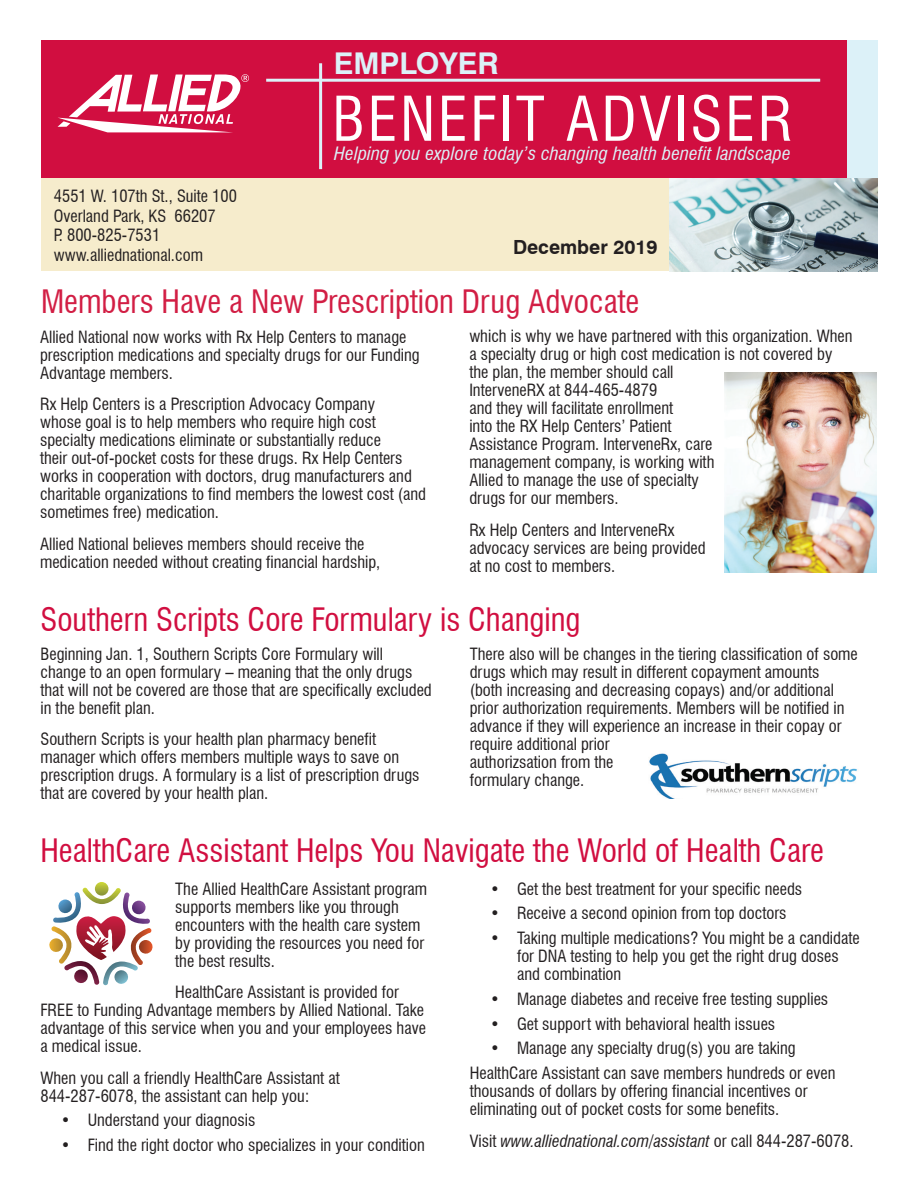
<style>
.page{position:relative;width:918px;height:1188px;background:#fff}
.page>*{position:absolute;margin:0;border:0;box-sizing:border-box;transform-origin:0 0}
.t1{font:condensed 60px "Swiss 721 BT";letter-spacing:.05em;color:#fff}
.t2{font:condensed 31.5px "Swiss 721 BT";color:#d10e40}
.t3{font:condensed 31.5px "Swiss 721 BT";color:#d21e44}
.t4{font:700 30px "Swiss 721 BT";color:#dcf1f8}
.t5{font:700 19.5px "Swiss 721 BT";color:#231f20}
.t6{font:italic condensed 18px "Swiss 721 BT";letter-spacing:.005em;color:#dcf1f8;scale:1.05 1}
.t7{font:condensed 16.5px/18px "Swiss 721 BT";color:#231f20}
.t8{font:italic condensed 16.5px "Swiss 721 BT";color:#231f20}
.s1{font-style:normal}
</style>
<div class="page">
<div style="left:834px;top:40px;width:43px;height:148px;background:#dcf1f8"></div>
<div style="left:41px;top:40px;width:806px;height:138px;background:#d10e40"></div>
<svg style="left:58px;top:74px;width:191px;height:58px"></svg>
<div style="left:41px;top:178px;width:629px;height:93px;background:#f6eccc"></div>
<img style="left:670px;top:178px;width:207px;height:93px">
<hr style="left:266px;top:79px;width:554px;height:3px;background:#dcf1f8">
<hr style="left:319px;top:63px;width:3px;height:106px;background:#dcf1f8">
<img style="left:725px;top:372px;width:152px;height:201px">
<img style="left:649px;top:753px;width:208px;height:46px">
<img style="left:49px;top:882px;width:104px;height:103px">
<h3 class="t4" style="left:334px;top:45px;width:166px">EMPLOYER</h3>
<h1 class="t1" style="left:332px;top:83px;width:462px">BENEFIT ADVISER</h1>
<p class="t7" style="left:54px;top:187px;width:185px;line-height:19.5px">4551 W. 107th St., Suite 100<br>Overland Park, KS 66207<br>P. 800-825-7531 www.alliednational.com</p>
<p class="t6" style="left:334px;top:143px;width:436px">Helping you explore today’s changing health benefit landscape</p>
<p class="t5" style="left:513px;top:235px;width:146px">December 2019</p>
<h2 class="t3" style="left:41px;top:283px;width:600px">Members Have a New Prescription Drug Advocate</h2>
<p class="t7" style="left:40px;top:328px;width:381px">Allied National now works with Rx Help Centers to manage prescription medications and specialty drugs for our Funding<br>Advantage members.</p>
<p class="t7" style="left:40px;top:395px;width:388px">Rx Help Centers is a Prescription Advocacy Company<br>whose goal is to help members who require high cost specialty medications eliminate or substantially reduce<br>their out-of-pocket costs for these drugs. Rx Help Centers works in cooperation with doctors, drug manufacturers and charitable organizations to find members the lowest cost (and sometimes free) medication.</p>
<p class="t7" style="left:40px;top:535px;width:342px">Allied National believes members should receive the medication needed without creating financial hardship,</p>
<p class="t7" style="left:469px;top:327px;width:385px">which is why we have partnered with this organization. When a specialty drug or high cost medication is not covered by the plan, the member should call<br>InterveneRX at 844-465-4879<br>and they will facilitate enrollment<br>into the RX Help Centers’ Patient<br>Assistance Program. InterveneRx, care<br>management company, is working with<br>Allied to manage the use of specialty<br>drugs for our members.</p>
<p class="t7" style="left:469px;top:521px;width:238px">Rx Help Centers and InterveneRx advocacy services are being provided at no cost to members.</p>
<h2 class="t2" style="left:40px;top:601px;width:542px">Southern Scripts Core Formulary is Changing</h2>
<p class="t7" style="left:40px;top:645px;width:393px">Beginning Jan. 1, Southern Scripts Core Formulary will change to an open formulary – meaning that the only drugs that will not be covered are those that are specifically excluded in the benefit plan.</p>
<p class="t7" style="left:40px;top:730px;width:381px">Southern Scripts is your health plan pharmacy benefit manager which offers members multiple ways to save on prescription drugs. A formulary is a list of prescription drugs that are covered by your health plan.</p>
<p class="t7" style="left:470px;top:645px;width:390px">There also will be changes in the tiering classification of some drugs which may result in different copayment amounts<br>(both increasing and decreasing copays) and/or additional prior authorization requirements. Members will be notified in advance if they will experience an increase in their copay or require additional prior<br>authorizsation from the<br>formulary change.</p>
<h2 class="t2" style="left:40px;top:832px;width:785px">HealthCare Assistant Helps You Navigate the World of Health Care</h2>
<p class="t7" style="left:490px;top:880px;width:314px">• Get the best treatment for your specific needs</p>
<p class="t7" style="left:490px;top:904px;width:298px">• Receive a second opinion from top doctors</p>
<p class="t7" style="left:517px;top:929px;width:344px;text-indent:-27px">• Taking multiple medications? You might be a candidate for DNA testing to help you get the right drug doses and combination</p>
<p class="t7" style="left:490px;top:990px;width:340px">• Manage diabetes and receive free testing supplies</p>
<p class="t7" style="left:490px;top:1015px;width:287px">• Get support with behavioral health issues</p>
<p class="t7" style="left:470px;top:1036px;width:367px;line-height:24.8px;text-indent:20px">• Manage any specialty drug(s) you are taking<br>HealthCare Assistant can save members hundreds or even</p>
<p class="t7" style="left:470px;top:1082px;width:339px">thousands of dollars by offering financial incentives or eliminating out of pocket costs for some benefits.</p>
<p class="t8" style="left:470px;top:1131px;width:385px"><span class="s1">Visit</span> www.alliednational.com/assistant <span class="s1">or call 844-287-6078.</span></p>
<p class="t7" style="left:175px;top:880px;width:253px">The Allied HealthCare Assistant program supports members like you through encounters with the health care system by providing the resources you need for the best results.</p>
<p class="t7" style="left:40px;top:983px;width:387px;text-indent:135px">HealthCare Assistant is provided for FREE to Funding Advantage members by Allied National. Take advantage of this service when you and your employees have a medical issue.</p>
<p class="t7" style="left:40px;top:1069px;width:301px">When you call a friendly HealthCare Assistant at<br>844-287-6078, the assistant can help you:</p>
<p class="t7" style="left:61px;top:1111px;width:196px">• Understand your diagnosis</p>
<p class="t7" style="left:61px;top:1136px;width:366px">• Find the right doctor who specializes in your condition</p>
</div>
